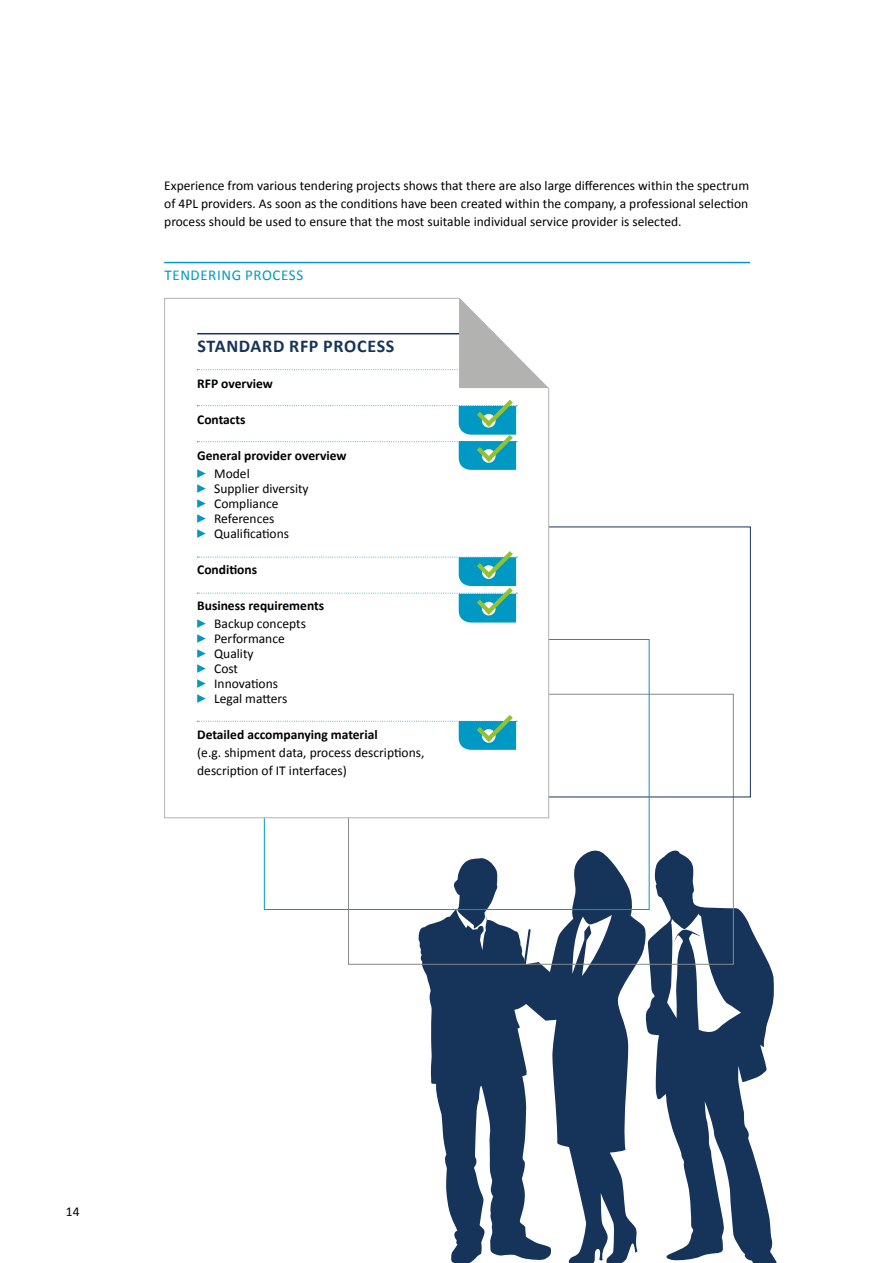
<style>
.page{position:relative;width:893px;height:1263px;background:#fff}
.page>*{position:absolute;margin:0;border:0;box-sizing:border-box;transform-origin:0 0}
.t1{font:700 18px "Calibri";letter-spacing:.04em;color:#16345a}
.t2{font:15px "Calibri";letter-spacing:.04em;color:#0099c3}
.t3{font:13.5px/15px "Calibri";color:#000}
.t4{font:700 13.5px "Calibri";color:#000}
</style>
<div class="page">
<svg style="left:418px;top:858px;width:73px;height:405px;fill:#16345a"></svg>
<svg style="left:456px;top:907px;width:31px;height:43px"></svg>
<svg style="left:646px;top:850px;width:131px;height:413px;fill:#16345a"></svg>
<svg style="left:667px;top:913px;width:74px;height:123px"></svg>
<svg style="left:491px;top:850px;width:155px;height:413px;fill:#16345a"></svg>
<svg style="left:572px;top:915px;width:40px;height:61px"></svg>
<svg style="left:164px;top:298px;width:385px;height:520px"></svg>
<hr style="left:164px;top:262px;width:586px;height:1px;background:#0099c3">
<p class="t3" style="left:164px;top:176px;width:586px;line-height:18px;text-align:justify">Experience from various tendering projects shows that there are also large differences within the spectrum of 4PL providers. As soon as the conditions have been created within the company, a professional selection process should be used to ensure that the most suitable individual service provider is selected.</p>
<p class="t2" style="left:165px;top:264px;width:140px">TENDERING PROCESS</p>
<h1 class="t1" style="left:198px;top:333px;width:198px">STANDARD RFP PROCESS</h1>
<p class="t4" style="left:197px;top:374px;width:77px">RFP overview</p>
<p class="t4" style="left:197px;top:411px;width:50px">Contacts</p>
<p class="t4" style="left:197px;top:446px;width:151px">General provider overview</p>
<p class="t3" style="left:214px;top:465px;width:96px">Model<br>Supplier diversity<br>Compliance<br>References<br>Qualifications</p>
<p class="t4" style="left:197px;top:560px;width:62px">Conditions</p>
<p class="t4" style="left:197px;top:596px;width:129px">Business requirements</p>
<p class="t3" style="left:214px;top:615px;width:93px">Backup concepts<br>Performance<br>Quality<br>Cost<br>Innovations<br>Legal matters</p>
<p class="t4" style="left:197px;top:725px;width:182px">Detailed accompanying material</p>
<p class="t3" style="left:197px;top:743px;width:229px;line-height:18px">(e.g. shipment data, process descriptions, description of IT interfaces)</p>
<p class="t3" style="left:66px;top:1203px;width:15px">14</p>
</div>
